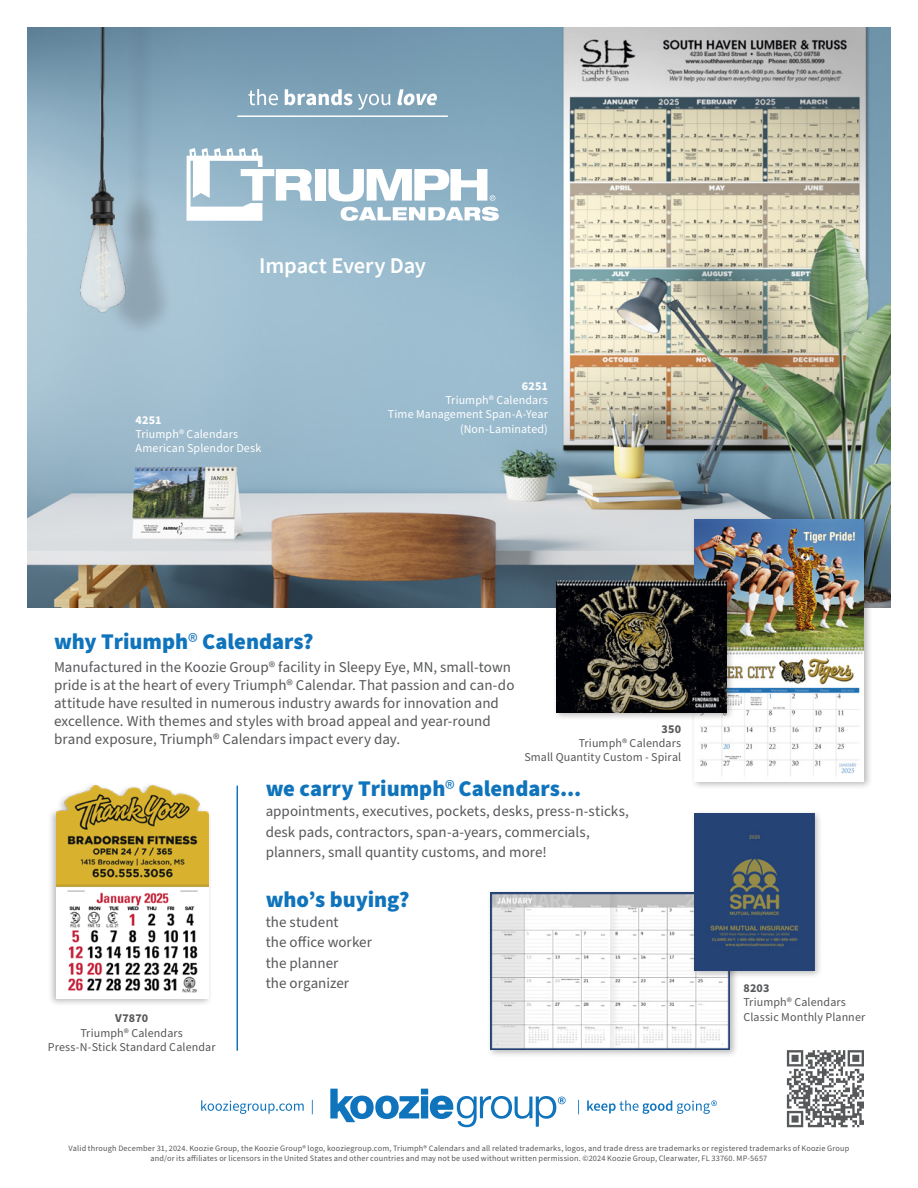
<style>
.page{position:relative;width:918px;height:1188px;background:#fff}
.page>*{position:absolute;margin:0;border:0;box-sizing:border-box;transform-origin:0 0}
.Source_Sans_Pro_copy{font:900 22.5px "Source Sans Pro";color:#1074bc}
.Source_Sans_Pro_copy-2{font:600 22.5px "Source Sans Pro";letter-spacing:-.01em;color:#fff}
.Source_Sans_Pro_copy-3{font:15px/18px "Source Sans Pro";color:#57585a}
.Source_Sans_Pro_copy-4{font:12px/14.2px "Source Sans Pro";letter-spacing:.01em;color:#57585a;text-align:right}
.Source_Sans_Pro_copy-5{font:12px/14.2px "Source Sans Pro";letter-spacing:.01em;color:#fff;text-align:right}
.Source_Sans_Pro_copy-6{font:700 12px "Source Sans Pro";letter-spacing:.015em;color:#57585a}
.Source_Sans_Pro_copy-7{font:700 12px "Source Sans Pro";letter-spacing:.02em;color:#fff}
.t1{font:8.25px "Source Sans Pro";letter-spacing:.02em;color:#57585a}
.s1{font-weight:400}
</style>
<div class="page">
<img style="left:27px;top:27px;width:864px;height:581px">
<hr style="left:237px;top:786px;width:1px;height:264px;background:#1074bc">
<div style="left:486px;top:888px;width:252px;height:170px;background:#231f20;opacity:.3"></div>
<img style="left:490px;top:892px;width:240px;height:157px">
<div style="left:48px;top:782px;width:165px;height:225px;background:#231f20;opacity:.3"></div>
<img style="left:56px;top:785px;width:153px;height:213px">
<div style="left:691px;top:810px;width:132px;height:169px;background:#231f20;opacity:.3"></div>
<img style="left:695px;top:813px;width:120px;height:158px">
<div style="left:691px;top:516px;width:181px;height:274px;background:#231f20;opacity:.3"></div>
<img style="left:695px;top:520px;width:169px;height:261px">
<div style="left:553px;top:577px;width:181px;height:144px;background:#231f20;opacity:.3"></div>
<img style="left:557px;top:579px;width:169px;height:134px">
<div style="left:421px;top:1096px;width:7px;height:22px;background:#1074bc"></div>
<div style="left:421px;top:1089px;width:7px;height:6px;background:#1074bc"></div>
<svg style="left:330px;top:1089px;width:89px;height:33px"></svg>
<svg style="left:430px;top:1096px;width:136px;height:31px"></svg>
<svg style="left:201px;top:1100px;width:112px;height:14px"></svg>
<svg style="left:578px;top:1100px;width:139px;height:14px"></svg>
<svg style="left:787px;top:1050px;width:77px;height:77px"></svg>
<div style="left:315px;top:169px;width:11px;height:32px;background:#fff"></div>
<svg style="left:297px;top:148px;width:15px;height:73px"></svg>
<svg style="left:328px;top:169px;width:171px;height:52px"></svg>
<svg style="left:297px;top:89px;width:140px;height:21px"></svg>
<hr style="left:238px;top:115px;width:209px;height:2px;background:#fff">
<img style="left:27px;top:27px;width:270px;height:311px">
<p class="Source_Sans_Pro_copy-2" style="left:259px;top:251px;width:168px">Impact Every Day</p>
<p class="Source_Sans_Pro_copy-7" style="left:136px;top:412px;width:28px">4251</p>
<p class="Source_Sans_Pro_copy-5" style="left:136px;top:427px;width:127px;text-align:left">Triumph® Calendars<br>American Splendor Desk</p>
<p class="Source_Sans_Pro_copy-7" style="left:522px;top:378px;width:28px">6251</p>
<p class="Source_Sans_Pro_copy-5" style="left:388px;top:394px;width:161px">Triumph® Calendars<br>Time Management Span-A-Year (Non-Laminated)</p>
<p class="Source_Sans_Pro_copy" style="left:54px;top:626px;width:261px">why Triumph<span class="s1">®</span> Calendars?</p>
<p class="Source_Sans_Pro_copy-3" style="left:54px;top:658px;width:462px">Manufactured in the Koozie Group® facility in Sleepy Eye, MN, small-town pride is at the heart of every Triumph® Calendar. That passion and can-do attitude have resulted in numerous industry awards for innovation and excellence. With themes and styles with broad appeal and year-round brand exposure, Triumph® Calendars impact every day.</p>
<p class="Source_Sans_Pro_copy" style="left:266px;top:773px;width:317px">we carry Triumph<span class="s1">®</span> Calendars...</p>
<p class="Source_Sans_Pro_copy-3" style="left:266px;top:802px;width:365px;line-height:20.2px">appointments, executives, pockets, desks, press-n-sticks, desk pads, contractors, span-a-years, commercials, planners, small quantity customs, and more!</p>
<p class="Source_Sans_Pro_copy" style="left:266px;top:884px;width:145px">who’s buying?</p>
<p class="Source_Sans_Pro_copy-3" style="left:266px;top:914px;width:74px">the student</p>
<p class="Source_Sans_Pro_copy-3" style="left:266px;top:934px;width:108px">the office worker</p>
<p class="Source_Sans_Pro_copy-3" style="left:266px;top:954px;width:74px">the planner</p>
<p class="Source_Sans_Pro_copy-3" style="left:266px;top:974px;width:85px">the organizer</p>
<p class="Source_Sans_Pro_copy-6" style="left:662px;top:721px;width:21px">350</p>
<p class="Source_Sans_Pro_copy-4" style="left:524px;top:736px;width:158px">Triumph® Calendars<br>Small Quantity Custom - Spiral</p>
<p class="Source_Sans_Pro_copy-6" style="left:743px;top:980px;width:28px">8203</p>
<p class="Source_Sans_Pro_copy-4" style="left:743px;top:996px;width:104px">Triumph® Calendars</p>
<p class="Source_Sans_Pro_copy-6" style="left:115px;top:1010px;width:34px">V7870</p>
<p class="Source_Sans_Pro_copy-4" style="left:743px;top:1010px;width:123px">Classic Monthly Planner</p>
<p class="Source_Sans_Pro_copy-4" style="left:48px;top:1026px;width:169px;text-align:center">Triumph® Calendars<br>Press-N-Stick Standard Calendar</p>
<p class="t1" style="left:69px;top:1143px;width:782px">Valid through December 31, 2024. Koozie Group, the Koozie Group® logo, kooziegroup.com, Triumph® Calendars and all related trademarks, logos, and trade dress are trademarks or registered trademarks of Koozie Group</p>
<p class="t1" style="left:151px;top:1153px;width:618px">and/or its affiliates or licensors in the United States and other countries and may not be used without written permission. ©2024 Koozie Group, Clearwater, FL 33760. MP-5657</p>
</div>
